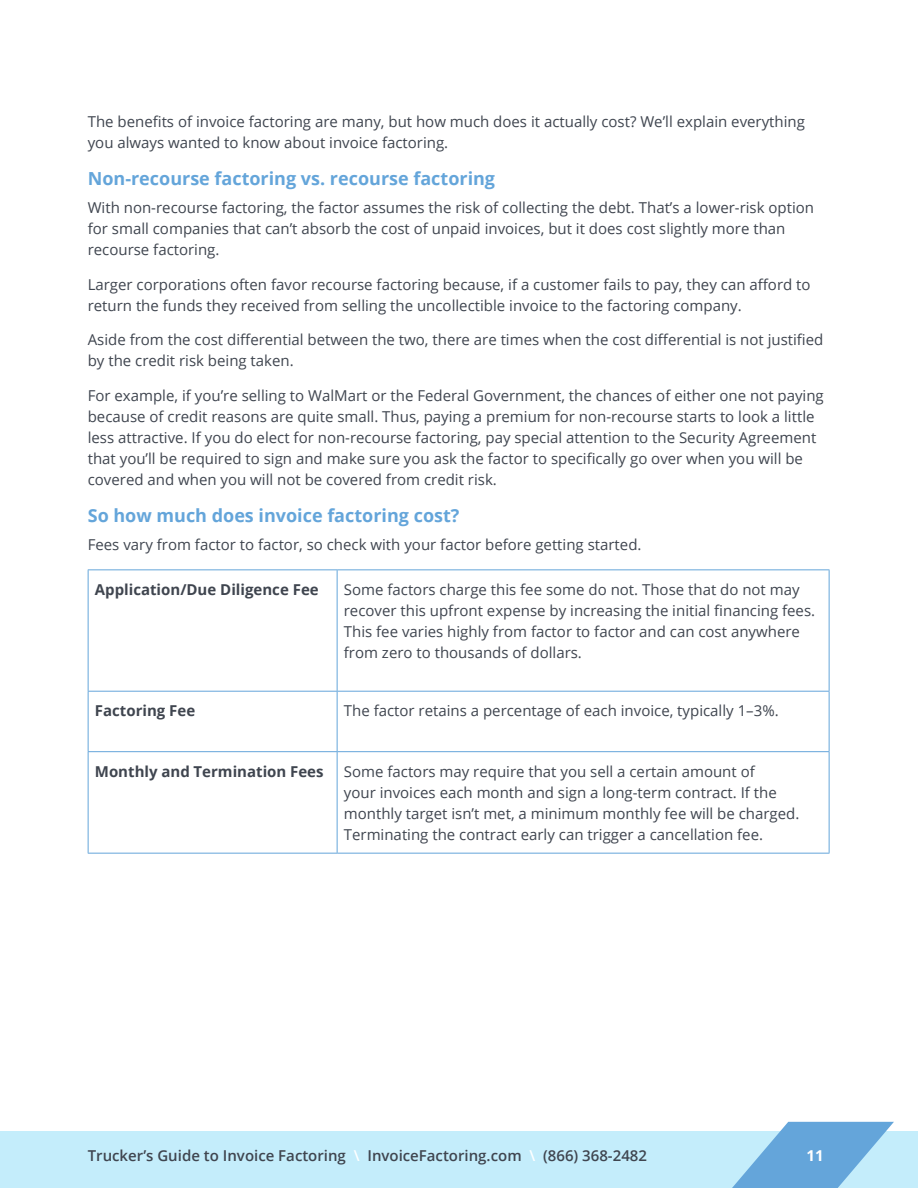
<style>
.page{position:relative;width:918px;height:1188px;background:#fff}
.page>*{position:absolute;margin:0;border:0;box-sizing:border-box;transform-origin:0 0}
.t1{font:700 18px "Open Sans";color:#64a5da}
.t2{font:15px/21px "Open Sans";color:#3f454f}
.t3{font:600 15px "Open Sans";color:#3f454f}
.t4{font:700 15px "Open Sans";color:#3f454f}
.t5{font:700 15px "Open Sans";color:#fff}
.s1{color:#fff}
</style>
<div class="page">
<div style="left:0;top:1132px;width:918px;height:56px;background:#c4edfb"></div>
<svg style="left:721px;top:1122px;width:173px;height:66px"></svg>
<hr style="left:88px;top:569px;width:249px;height:1px;background:#64a5da">
<hr style="left:88px;top:570px;width:1px;height:121px;background:#64a5da">
<hr style="left:337px;top:569px;width:493px;height:1px;background:#64a5da">
<hr style="left:337px;top:570px;width:1px;height:121px;background:#64a5da">
<hr style="left:829px;top:570px;width:1px;height:121px;background:#64a5da">
<hr style="left:88px;top:691px;width:249px;height:1px;background:#64a5da">
<hr style="left:88px;top:692px;width:1px;height:59px;background:#64a5da">
<hr style="left:337px;top:691px;width:493px;height:1px;background:#64a5da">
<hr style="left:337px;top:692px;width:1px;height:59px;background:#64a5da">
<hr style="left:829px;top:692px;width:1px;height:59px;background:#64a5da">
<hr style="left:88px;top:751px;width:249px;height:1px;background:#64a5da">
<hr style="left:88px;top:752px;width:1px;height:101px;background:#64a5da">
<hr style="left:337px;top:751px;width:493px;height:1px;background:#64a5da">
<hr style="left:337px;top:752px;width:1px;height:101px;background:#64a5da">
<hr style="left:829px;top:752px;width:1px;height:101px;background:#64a5da">
<hr style="left:88px;top:853px;width:249px;height:1px;background:#64a5da">
<hr style="left:337px;top:853px;width:493px;height:1px;background:#64a5da">
<p class="t2" style="left:88px;top:111px;width:719px">The benefits of invoice factoring are many, but how much does it actually cost? We’ll explain everything you always wanted to know about invoice factoring.</p>
<p class="t1" style="left:88px;top:166px;width:409px">Non-recourse factoring vs. recourse factoring</p>
<p class="t2" style="left:88px;top:197px;width:728px">With non-recourse factoring, the factor assumes the risk of collecting the debt. That’s a lower-risk option for small companies that can’t absorb the cost of unpaid invoices, but it does cost slightly more than recourse factoring.</p>
<p class="t2" style="left:88px;top:273px;width:724px">Larger corporations often favor recourse factoring because, if a customer fails to pay, they can afford to return the funds they received from selling the uncollectible invoice to the factoring company.</p>
<p class="t2" style="left:88px;top:329px;width:737px">Aside from the cost differential between the two, there are times when the cost differential is not justified by the credit risk being taken.</p>
<p class="t2" style="left:88px;top:384px;width:738px">For example, if you’re selling to WalMart or the Federal Government, the chances of either one not paying because of credit reasons are quite small. Thus, paying a premium for non-recourse starts to look a little less attractive. If you do elect for non-recourse factoring, pay special attention to the Security Agreement that you’ll be required to sign and make sure you ask the factor to specifically go over when you will be covered and when you will not be covered from credit risk.</p>
<p class="t1" style="left:88px;top:503px;width:373px">So how much does invoice factoring cost?</p>
<p class="t2" style="left:88px;top:534px;width:555px">Fees vary from factor to factor, so check with your factor before getting started.</p>
<p class="t4" style="left:95px;top:579px;width:225px">Application/Due Diligence Fee</p>
<p class="t2" style="left:344px;top:579px;width:473px">Some factors charge this fee some do not. Those that do not may recover this upfront expense by increasing the initial financing fees.<br>This fee varies highly from factor to factor and can cost anywhere from zero to thousands of dollars.</p>
<p class="t4" style="left:95px;top:700px;width:102px">Factoring Fee</p>
<p class="t2" style="left:344px;top:700px;width:436px">The factor retains a percentage of each invoice, typically 1–3%.</p>
<p class="t4" style="left:95px;top:761px;width:230px">Monthly and Termination Fees</p>
<p class="t2" style="left:344px;top:760px;width:457px">Some factors may require that you sell a certain amount of<br>your invoices each month and sign a long-term contract. If the monthly target isn’t met, a minimum monthly fee will be charged.<br>Terminating the contract early can trigger a cancellation fee.</p>
<p class="t3" style="left:88px;top:1146px;width:561px">Trucker’s Guide to Invoice Factoring <span class="s1">\</span> InvoiceFactoring.com <span class="s1">\</span> (866) 368-2482</p>
<p class="t5" style="left:806px;top:1145px;width:19px">11</p>
</div>
